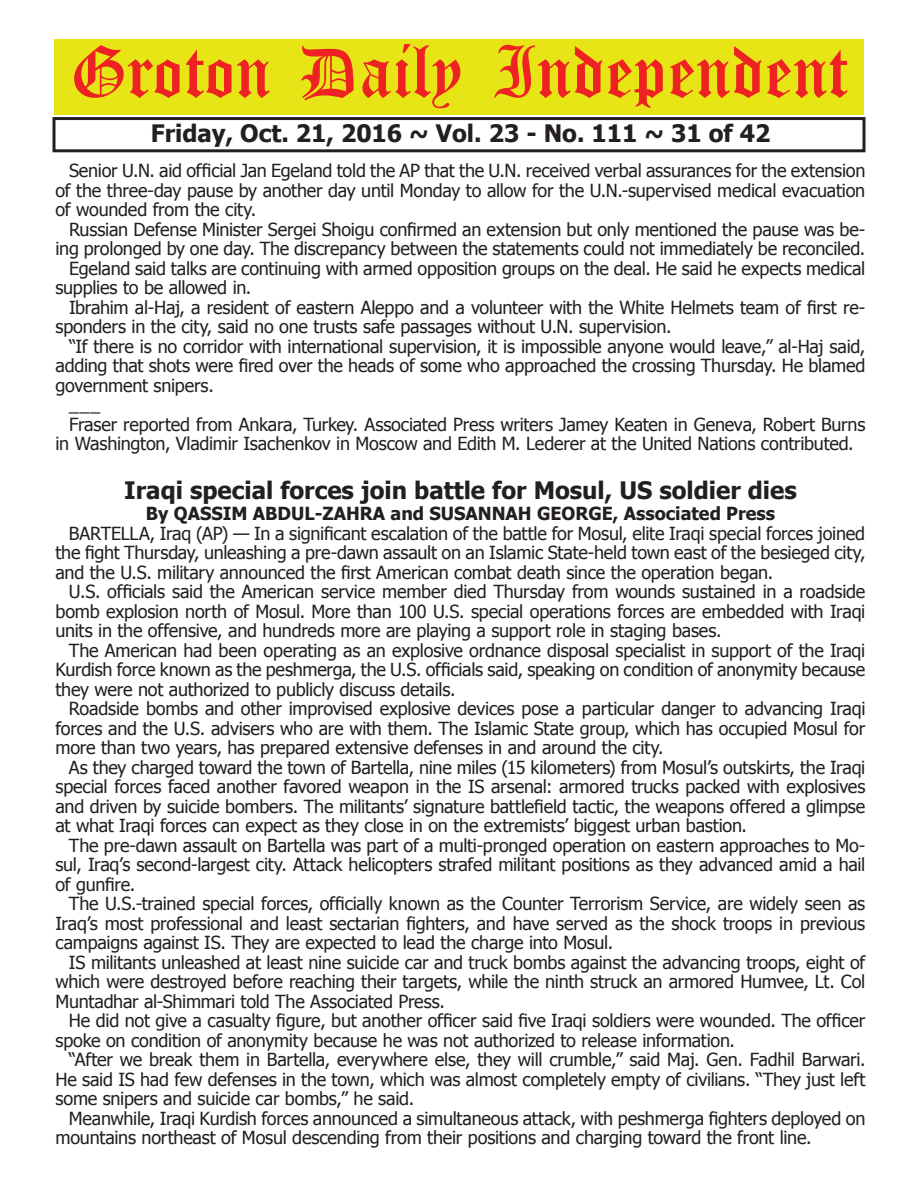
<style>
.page{position:relative;width:918px;height:1188px;background:#fff}
.page>*{position:absolute;margin:0;border:0;box-sizing:border-box;transform-origin:0 0}
.t1{font:54px "Old English Five";color:#ee2123}
.t2{font:700 24px "Tahoma";color:#231f20}
.t3{font:18px/19.5px "Tahoma";letter-spacing:-.01em;color:#231f20;text-align:justify}
.t4{font:700 18px "Tahoma";color:#231f20}
</style>
<div class="page">
<div style="left:52px;top:117px;width:814px;height:35px;border:3px solid #231f20"></div>
<div style="left:54px;top:40px;width:810px;height:75px;background:#e7e515"></div>
<h1 class="t1" style="left:70px;top:47px;width:779px">Groton Daily Independent</h1>
<h2 class="t2" style="left:151px;top:116px;width:621px">Friday, Oct. 21, 2016 ~ Vol. 23 - No. 111 ~ 31 of 42</h2>
<p class="t3" style="left:56px;top:160px;width:811px;text-indent:14px">Senior U.N. aid official Jan Egeland told the AP that the U.N. received verbal assurances for the extension of the three-day pause by another day until Monday to allow for the U.N.-supervised medical evacuation of wounded from the city.</p>
<p class="t3" style="left:69px;top:219px;width:798px">Russian Defense Minister Sergei Shoigu confirmed an extension but only mentioned the pause was be-</p>
<p class="t3" style="left:56px;top:238px;width:811px">ing prolonged by one day. The discrepancy between the statements could not immediately be reconciled.</p>
<p class="t3" style="left:69px;top:258px;width:798px">Egeland said talks are continuing with armed opposition groups on the deal. He said he expects medical</p>
<p class="t3" style="left:56px;top:277px;width:197px">supplies to be allowed in.</p>
<p class="t3" style="left:69px;top:297px;width:798px">Ibrahim al-Haj, a resident of eastern Aleppo and a volunteer with the White Helmets team of first re-</p>
<p class="t3" style="left:56px;top:316px;width:617px">sponders in the city, said no one trusts safe passages without U.N. supervision.</p>
<p class="t3" style="left:69px;top:336px;width:798px">“If there is no corridor with international supervision, it is impossible anyone would leave,” al-Haj said,</p>
<p class="t3" style="left:56px;top:355px;width:811px">adding that shots were fired over the heads of some who approached the crossing Thursday. He blamed</p>
<p class="t3" style="left:56px;top:375px;width:160px">government snipers.</p>
<p class="t3" style="left:69px;top:394px;width:33px">___</p>
<p class="t3" style="left:69px;top:414px;width:798px">Fraser reported from Ankara, Turkey. Associated Press writers Jamey Keaten in Geneva, Robert Burns</p>
<p class="t3" style="left:56px;top:433px;width:800px">in Washington, Vladimir Isachenkov in Moscow and Edith M. Lederer at the United Nations contributed.</p>
<h2 class="t2" style="left:124px;top:473px;width:674px">Iraqi special forces join battle for Mosul, US soldier dies</h2>
<p class="t4" style="left:146px;top:501px;width:631px">By QASSIM ABDUL-ZAHRA and SUSANNAH GEORGE, Associated Press</p>
<p class="t3" style="left:55px;top:523px;width:812px;text-indent:14px">BARTELLA, Iraq (AP) — In a significant escalation of the battle for Mosul, elite Iraqi special forces joined the fight Thursday, unleashing a pre-dawn assault on an Islamic State-held town east of the besieged city, and the U.S. military announced the first American combat death since the operation began.</p>
<p class="t3" style="left:55px;top:581px;width:811px;text-indent:14px">U.S. officials said the American service member died Thursday from wounds sustained in a roadside bomb explosion north of Mosul. More than 100 U.S. special operations forces are embedded with Iraqi units in the offensive, and hundreds more are playing a support role in staging bases.</p>
<p class="t3" style="left:55px;top:640px;width:811px;text-indent:14px">The American had been operating as an explosive ordnance disposal specialist in support of the Iraqi Kurdish force known as the peshmerga, the U.S. officials said, speaking on condition of anonymity because they were not authorized to publicly discuss details.</p>
<p class="t3" style="left:55px;top:698px;width:812px;text-indent:14px">Roadside bombs and other improvised explosive devices pose a particular danger to advancing Iraqi forces and the U.S. advisers who are with them. The Islamic State group, which has occupied Mosul for more than two years, has prepared extensive defenses in and around the city.</p>
<p class="t3" style="left:55px;top:757px;width:811px;text-indent:14px">As they charged toward the town of Bartella, nine miles (15 kilometers) from Mosul’s outskirts, the Iraqi special forces faced another favored weapon in the IS arsenal: armored trucks packed with explosives and driven by suicide bombers. The militants’ signature battlefield tactic, the weapons offered a glimpse at what Iraqi forces can expect as they close in on the extremists’ biggest urban bastion.</p>
<p class="t3" style="left:55px;top:835px;width:811px;text-indent:14px">The pre-dawn assault on Bartella was part of a multi-pronged operation on eastern approaches to Mo&shy;sul, Iraq’s second-largest city. Attack helicopters strafed militant positions as they advanced amid a hail of gunfire.</p>
<p class="t3" style="left:55px;top:893px;width:811px;text-indent:14px">The U.S.-trained special forces, officially known as the Counter Terrorism Service, are widely seen as Iraq’s most professional and least sectarian fighters, and have served as the shock troops in previous campaigns against IS. They are expected to lead the charge into Mosul.</p>
<p class="t3" style="left:55px;top:952px;width:811px;text-indent:14px">IS militants unleashed at least nine suicide car and truck bombs against the advancing troops, eight of which were destroyed before reaching their targets, while the ninth struck an armored Humvee, Lt. Col Muntadhar al-Shimmari told The Associated Press.</p>
<p class="t3" style="left:55px;top:1010px;width:811px;text-indent:14px">He did not give a casualty figure, but another officer said five Iraqi soldiers were wounded. The officer spoke on condition of anonymity because he was not authorized to release information.</p>
<p class="t3" style="left:55px;top:1049px;width:812px;text-indent:14px">“After we break them in Bartella, everywhere else, they will crumble,” said Maj. Gen. Fadhil Barwari.<br>He said IS had few defenses in the town, which was almost completely empty of civilians. “They just left some snipers and suicide car bombs,” he said.</p>
<p class="t3" style="left:55px;top:1108px;width:811px;text-indent:14px">Meanwhile, Iraqi Kurdish forces announced a simultaneous attack, with peshmerga fighters deployed on mountains northeast of Mosul descending from their positions and charging toward the front line.</p>
</div>
